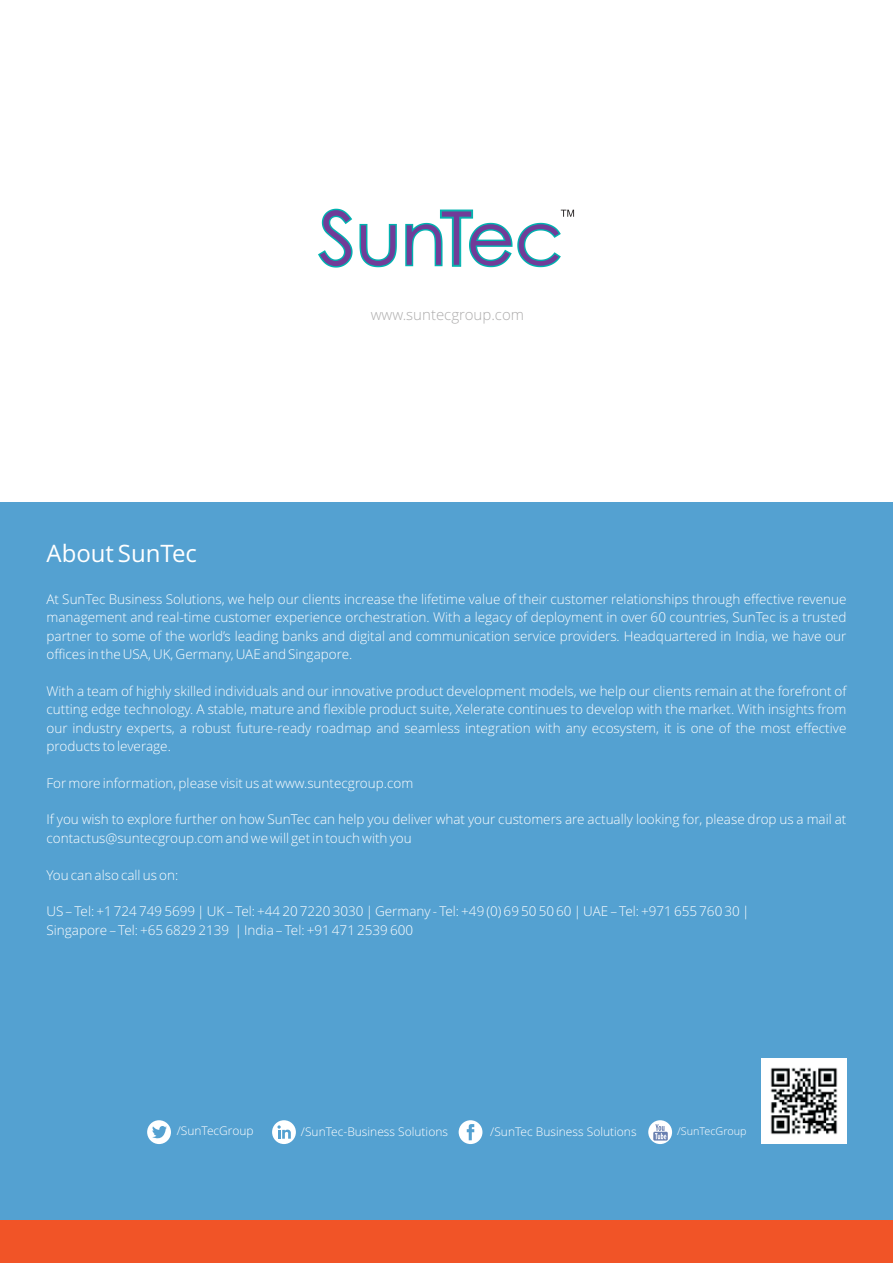
<style>
.page{position:relative;width:893px;height:1263px;background:#fff}
.page>*{position:absolute;margin:0;border:0;box-sizing:border-box;transform-origin:0 0}
.t1{font:24px "Open Sans";color:#fff}
.t2{font:300 15px "Open Sans";color:#aeadad}
.t3{font:300 13.5px/18.5px "Open Sans";color:#fff;text-align:justify}
.t4{font:300 12px "Open Sans";color:#fff}
.t5{font:300 10.8px "Open Sans";color:#fff}
</style>
<div class="page">
<div style="left:0;top:502px;width:893px;height:761px;background:#54a1d1"></div>
<div style="left:0;top:1220px;width:893px;height:43px;background:#f15427"></div>
<div style="left:272px;top:1120px;width:24px;height:24px;background:#fff;border-radius:50%"></div>
<svg style="left:277px;top:1125px;width:14px;height:14px"></svg>
<svg style="left:459px;top:1120px;width:23px;height:24px"></svg>
<svg style="left:147px;top:1120px;width:24px;height:24px"></svg>
<svg style="left:648px;top:1120px;width:24px;height:24px"></svg>
<svg style="left:653px;top:1132px;width:15px;height:8px"></svg>
<svg style="left:655px;top:1124px;width:11px;height:15px"></svg>
<svg style="left:318px;top:209px;width:256px;height:59px"></svg>
<img style="left:761px;top:1059px;width:85px;height:85px">
<p class="t2" style="left:371px;top:308px;width:155px">www.suntecgroup.com</p>
<h1 class="t1" style="left:46px;top:544px;width:152px">About SunTec</h1>
<p class="t3" style="left:46px;top:591px;width:801px">At SunTec Business Solutions, we help our clients increase the lifetime value of their customer relationships through effective revenue management and real-time customer experience orchestration. With a legacy of deployment in over 60 countries, SunTec is a trusted partner to some of the world’s leading banks and digital and communication service providers. Headquartered in India, we have our offices in the USA, UK, Germany, UAE and Singapore.</p>
<p class="t3" style="left:46px;top:683px;width:801px">With a team of highly skilled individuals and our innovative product development models, we help our clients remain at the forefront of cutting edge technology. A stable, mature and flexible product suite, Xelerate continues to develop with the market. With insights from our industry experts, a robust future-ready roadmap and seamless integration with any ecosystem, it is one of the most effective products to leverage.</p>
<p class="t3" style="left:46px;top:775px;width:368px">For more information, please visit us at www.suntecgroup.com</p>
<p class="t3" style="left:46px;top:812px;width:801px">If you wish to explore further on how SunTec can help you deliver what your customers are actually looking for, please drop us a mail at contactus@suntecgroup.com and we will get in touch with you</p>
<p class="t3" style="left:46px;top:867px;width:133px">You can also call us on:</p>
<p class="t3" style="left:46px;top:904px;width:704px">US – Tel: +1 724 749 5699 | UK – Tel: +44 20 7220 3030 | Germany - Tel: +49 (0) 69 50 50 60 | UAE – Tel: +971 655 760 30 |<br>Singapore – Tel: +65 6829 2139 | India – Tel: +91 471 2539 600</p>
<p class="t4" style="left:177px;top:1125px;width:78px">/SunTecGroup</p>
<p class="t4" style="left:301px;top:1127px;width:149px">/SunTec-Business Solutions</p>
<p class="t4" style="left:490px;top:1127px;width:148px">/SunTec Business Solutions</p>
<p class="t5" style="left:677px;top:1126px;width:71px">/SunTecGroup</p>
</div>
